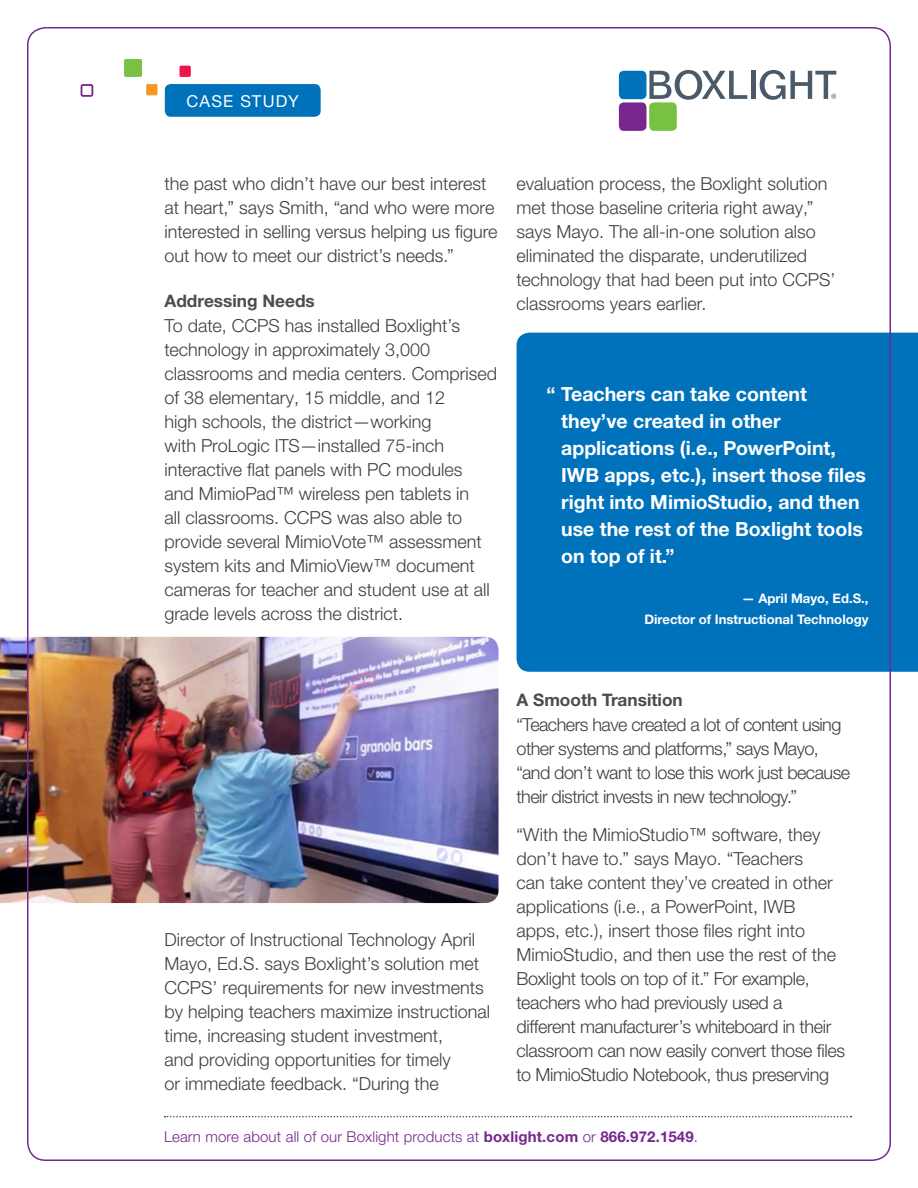
<style>
.page{position:relative;width:918px;height:1188px;background:#fff}
.page>*{position:absolute;margin:0;border:0;box-sizing:border-box;transform-origin:0 0}
.QUOTES{font:700 19.5px/27px "Helvetica Neue LTW1 G";color:#fff}
.Body_Copy{font:300 18px/24px "Helvetica Neue LTW1 G";color:#3e3e3f}
.Body_Copy-2{font:300 18px/24px "Helvetica Neue LTW1 G";letter-spacing:-.03em;color:#3e3e3f}
.Subtitle{font:700 17.25px "Helvetica Neue LTW1 G";color:#4b4c4d}
.t1{font:16.5px "Helvetica Neue LTW1 G";letter-spacing:.075em;color:#fff}
.t2{font:300 15px "Helvetica Neue LTW1 G";letter-spacing:.01em;color:#77278d}
.QUOTES-2{font:700 13.05px/21px "Helvetica Neue LTW1 G";color:#fff;text-align:right}
.s1{font-weight:700}
</style>
<div class="page">
<svg style="left:165px;top:1116px;width:687px;height:1px"></svg>
<svg style="left:649px;top:70px;width:98px;height:30px"></svg>
<hr style="left:751px;top:71px;width:4px;height:28px;background:#4a5a68">
<svg style="left:760px;top:70px;width:76px;height:30px"></svg>
<div style="left:619px;top:71px;width:27px;height:28px;background:#0072bc;border-radius:5px"></div>
<div style="left:619px;top:102px;width:27px;height:29px;background:#77278d;border-radius:5px"></div>
<div style="left:649px;top:102px;width:28px;height:29px;background:#79c142;border-radius:5px"></div>
<div style="left:124px;top:59px;width:18px;height:18px;background:#79c142;border-radius:2px"></div>
<div style="left:146px;top:84px;width:12px;height:11px;background:#f79727;border-radius:2px"></div>
<div style="left:179px;top:66px;width:12px;height:11px;background:#ed164b;border-radius:2px"></div>
<div style="left:81px;top:84px;width:12px;height:13px;border:2px solid #77278d;border-radius:2px"></div>
<div style="left:165px;top:84px;width:156px;height:33px;background:#0072bc;border-radius:6px"></div>
<div style="left:517px;top:333px;width:401px;height:339px;background:#0072bc"></div>
<img style="left:0;top:637px;width:499px;height:266px">
<p class="t1" style="left:187px;top:91px;width:114px">CASE STUDY</p>
<p class="Body_Copy" style="left:165px;top:172px;width:335px">the past who didn’t have our best interest at heart,” says Smith, “and who were more interested in selling versus helping us figure out how to meet our district’s needs.”</p>
<p class="Subtitle" style="left:165px;top:290px;width:152px">Addressing Needs</p>
<p class="Body_Copy" style="left:165px;top:314px;width:334px">To date, CCPS has installed Boxlight’s technology in approximately 3,000 classrooms and media centers. Comprised of 38 elementary, 15 middle, and 12<br>high schools, the district—working<br>with ProLogic ITS—installed 75-inch interactive flat panels with PC modules<br>and MimioPad™ wireless pen tablets in<br>all classrooms. CCPS was also able to provide several MimioVote™ assessment system kits and MimioView™ document cameras for teacher and student use at all grade levels across the district.</p>
<p class="Body_Copy" style="left:517px;top:172px;width:320px">evaluation process, the Boxlight solution met those baseline criteria right away,” says Mayo. The all-in-one solution also eliminated the disparate, underutilized technology that had been put into CCPS’ classrooms years earlier.</p>
<p class="QUOTES" style="left:561px;top:380px;width:306px;text-indent:-15px">“ Teachers can take content they’ve created in other applications (i.e., PowerPoint,<br>IWB apps, etc.), insert those files right into MimioStudio, and then use the rest of the Boxlight tools on top of it.”</p>
<p class="QUOTES-2" style="left:644px;top:588px;width:226px">— April Mayo, Ed.S.,<br>Director of Instructional Technology</p>
<p class="Body_Copy" style="left:165px;top:928px;width:327px">Director of Instructional Technology April Mayo, Ed.S. says Boxlight’s solution met CCPS’ requirements for new investments by helping teachers maximize instructional time, increasing student investment,<br>and providing opportunities for timely<br>or immediate feedback. “During the</p>
<p class="Subtitle" style="left:517px;top:689px;width:168px">A Smooth Transition</p>
<p class="Body_Copy-2" style="left:517px;top:713px;width:335px">“Teachers have created a lot of content using other systems and platforms,” says Mayo, “and don’t want to lose this work just because their district invests in new technology.”</p>
<p class="Body_Copy" style="left:517px;top:823px;width:330px">“With the MimioStudio™ software, they don’t have to.” says Mayo. “Teachers<br>can take content they’ve created in other applications (i.e., a PowerPoint, IWB<br>apps, etc.), insert those files right into MimioStudio, and then use the rest of the Boxlight tools on top of it.” For example, teachers who had previously used a different manufacturer’s whiteboard in their classroom can now easily convert those files to MimioStudio Notebook, thus preserving</p>
<p class="t2" style="left:164px;top:1128px;width:535px">Learn more about all of our Boxlight products at <span class="s1">boxlight.com</span> or <span class="s1">866.972.1549</span>.</p>
</div>
